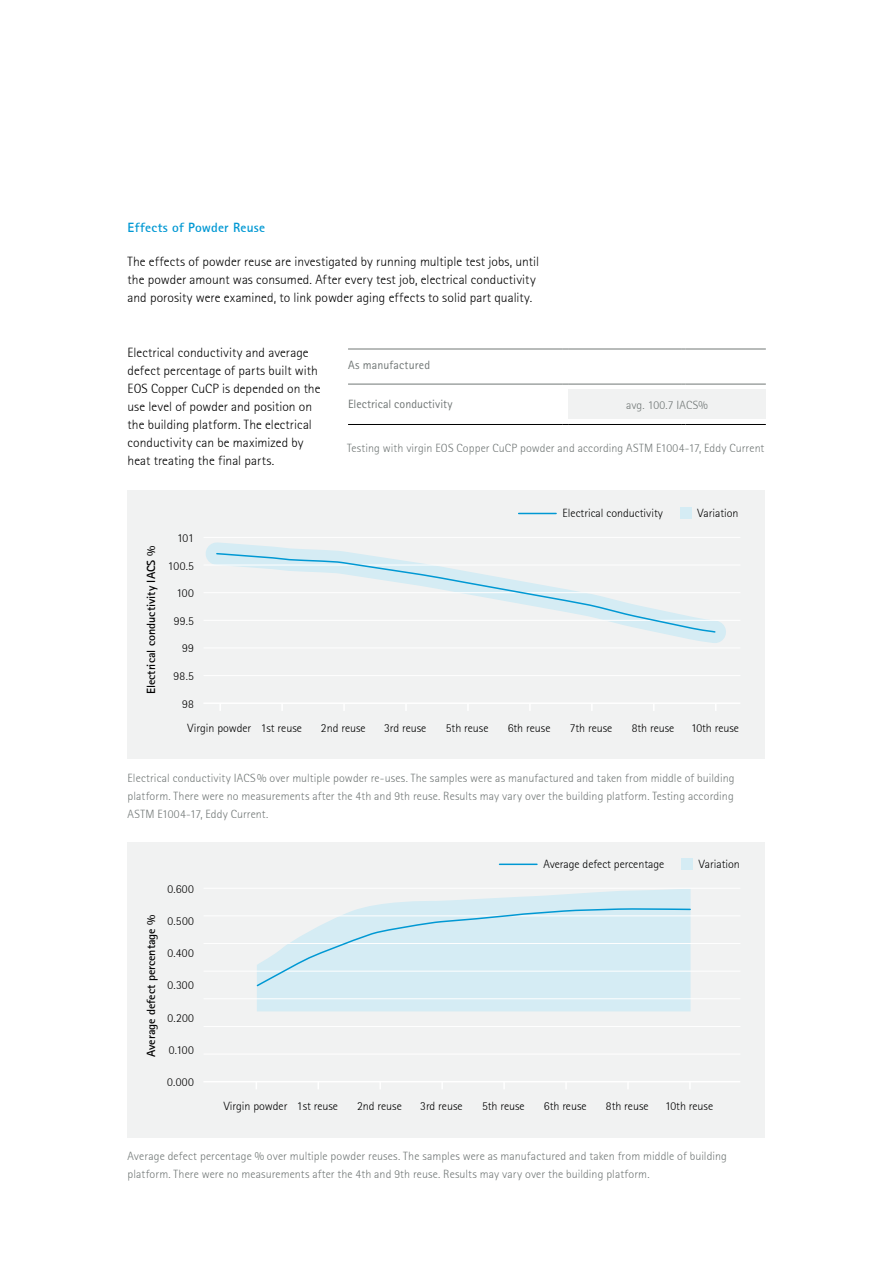
<style>
.page{position:relative;width:893px;height:1263px;background:#fff}
.page>*{position:absolute;margin:0;border:0;box-sizing:border-box;transform-origin:0 0}
.t1{font:13.5px/18px "Rotis San Ser T Ligh";letter-spacing:.005em;color:#000}
.t2{font:700 13.5px "Rotis San Ser T";letter-spacing:.015em;color:#0098d3}
.t3{font:12px/18px "Rotis San Ser T Ligh";letter-spacing:.01em;color:#717776;text-align:justify}
.t4{font:12px/24.2px "Rotis San Ser T Ligh";color:#000}
.t5{font:700 12px "Rotis San Ser T";color:#000}
.t6{font:12px "Rotis Sans Serif Pro";letter-spacing:.005em;color:#717776}
</style>
<div class="page">
<svg style="left:348px;top:349px;width:418px;height:76px"></svg>
<hr style="left:686px;top:384px;width:80px;height:1px;background:#717776">
<div style="left:128px;top:490px;width:637px;height:269px;background:#f1f2f2"></div>
<svg style="left:206px;top:542px;width:520px;height:101px"></svg>
<hr style="left:204px;top:675px;width:536px;height:1px;background:#fff">
<hr style="left:204px;top:647px;width:536px;height:1px;background:#fff">
<hr style="left:204px;top:620px;width:536px;height:1px;background:#fff">
<hr style="left:204px;top:592px;width:536px;height:1px;background:#fff">
<hr style="left:204px;top:565px;width:536px;height:1px;background:#fff">
<hr style="left:204px;top:537px;width:536px;height:1px;background:#fff">
<hr style="left:203px;top:702px;width:537px;height:2px;background:#fff">
<svg style="left:215px;top:552px;width:501px;height:81px"></svg>
<hr style="left:519px;top:513px;width:37px;height:1px;background:#0098d3">
<div style="left:680px;top:507px;width:12px;height:12px;background:#d5ecf4"></div>
<div style="left:128px;top:842px;width:637px;height:295px;background:#f1f2f2"></div>
<svg style="left:257px;top:889px;width:434px;height:122px;fill:#d5ecf4"></svg>
<hr style="left:500px;top:863px;width:37px;height:2px;background:#0098d3">
<div style="left:682px;top:858px;width:11px;height:11px;background:#d5ecf4"></div>
<hr style="left:204px;top:888px;width:536px;height:1px;background:#fff">
<hr style="left:204px;top:1054px;width:536px;height:1px;background:#fff">
<hr style="left:204px;top:1026px;width:536px;height:1px;background:#fff">
<hr style="left:204px;top:998px;width:536px;height:1px;background:#fff">
<hr style="left:204px;top:971px;width:536px;height:1px;background:#fff">
<hr style="left:204px;top:943px;width:536px;height:1px;background:#fff">
<hr style="left:204px;top:915px;width:536px;height:1px;background:#fff">
<hr style="left:203px;top:1081px;width:537px;height:1px;background:#fff">
<svg style="left:256px;top:907px;width:435px;height:80px;background:#d4ebf3"></svg>
<p class="t2" style="left:128px;top:219px;width:139px">Effects of Powder Reuse</p>
<p class="t1" style="left:128px;top:252px;width:413px">The effects of powder reuse are investigated by running multiple test jobs, until the powder amount was consumed. After every test job, electrical conductivity and porosity were examined, to link powder aging effects to solid part quality.</p>
<p class="t1" style="left:128px;top:344px;width:194px">Electrical conductivity and average defect percentage of parts built with EOS Copper CuCP is depended on the use level of powder and position on the building platform. The electrical conductivity can be maximized by heat treating the final parts.</p>
<p class="t6" style="left:348px;top:358px;width:84px">As manufactured</p>
<p class="t6" style="left:348px;top:397px;width:106px">Electrical conductivity</p>
<p class="t3" style="left:626px;top:396px;width:83px">avg. 100.7 IACS%</p>
<p class="t3" style="left:347px;top:439px;width:419px">Testing with virgin EOS Copper CuCP powder and according ASTM E1004-17, Eddy Current</p>
<p class="t4" style="left:563px;top:501px;width:102px">Electrical conductivity</p>
<p class="t4" style="left:698px;top:501px;width:42px">Variation</p>
<p class="t5" style="left:144px;top:694px;width:149px;rotate:-90deg">Electrical conductivity IACS %</p>
<p class="t4" style="left:177px;top:526px;width:18px">101</p>
<p class="t4" style="left:168px;top:554px;width:28px">100.5</p>
<p class="t4" style="left:176px;top:581px;width:19px">100</p>
<p class="t4" style="left:174px;top:609px;width:22px">99.5</p>
<p class="t4" style="left:182px;top:636px;width:13px">99</p>
<p class="t4" style="left:174px;top:664px;width:22px">98.5</p>
<p class="t4" style="left:188px;top:691px;width:116px;text-indent:-5px">98<br>Virgin powder 1st reuse</p>
<p class="t4" style="left:321px;top:715px;width:46px">2nd reuse</p>
<p class="t4" style="left:384px;top:715px;width:44px">3rd reuse</p>
<p class="t4" style="left:446px;top:715px;width:44px">5th reuse</p>
<p class="t4" style="left:508px;top:715px;width:44px">6th reuse</p>
<p class="t4" style="left:570px;top:715px;width:44px">7th reuse</p>
<p class="t4" style="left:632px;top:715px;width:44px">8th reuse</p>
<p class="t4" style="left:691px;top:715px;width:49px">10th reuse</p>
<p class="t3" style="left:128px;top:769px;width:608px">Electrical conductivity IACS% over multiple powder re-uses. The samples were as manufactured and taken from middle of building platform. There were no measurements after the 4th and 9th reuse. Results may vary over the building platform. Testing according ASTM E1004-17, Eddy Current.</p>
<p class="t5" style="left:144px;top:1057px;width:144px;rotate:-90deg">Average defect percentage %</p>
<p class="t4" style="left:167px;top:877px;width:28px">0.600</p>
<p class="t4" style="left:167px;top:909px;width:28px">0.500</p>
<p class="t4" style="left:167px;top:941px;width:28px">0.400</p>
<p class="t4" style="left:167px;top:973px;width:28px">0.300</p>
<p class="t4" style="left:167px;top:1005px;width:28px">0.200</p>
<p class="t4" style="left:169px;top:1038px;width:27px">0.100</p>
<p class="t4" style="left:167px;top:1070px;width:28px">0.000</p>
<p class="t4" style="left:543px;top:852px;width:122px">Average defect percentage</p>
<p class="t4" style="left:699px;top:852px;width:42px">Variation</p>
<p class="t4" style="left:224px;top:1094px;width:116px">Virgin powder 1st reuse</p>
<p class="t4" style="left:357px;top:1094px;width:46px">2nd reuse</p>
<p class="t4" style="left:420px;top:1094px;width:44px">3rd reuse</p>
<p class="t4" style="left:482px;top:1094px;width:44px">5th reuse</p>
<p class="t4" style="left:544px;top:1094px;width:44px">6th reuse</p>
<p class="t4" style="left:606px;top:1094px;width:44px">8th reuse</p>
<p class="t4" style="left:665px;top:1094px;width:49px">10th reuse</p>
<p class="t3" style="left:128px;top:1147px;width:601px">Average defect percentage % over multiple powder reuses. The samples were as manufactured and taken from middle of building platform. There were no measurements after the 4th and 9th reuse. Results may vary over the building platform.</p>
</div>
